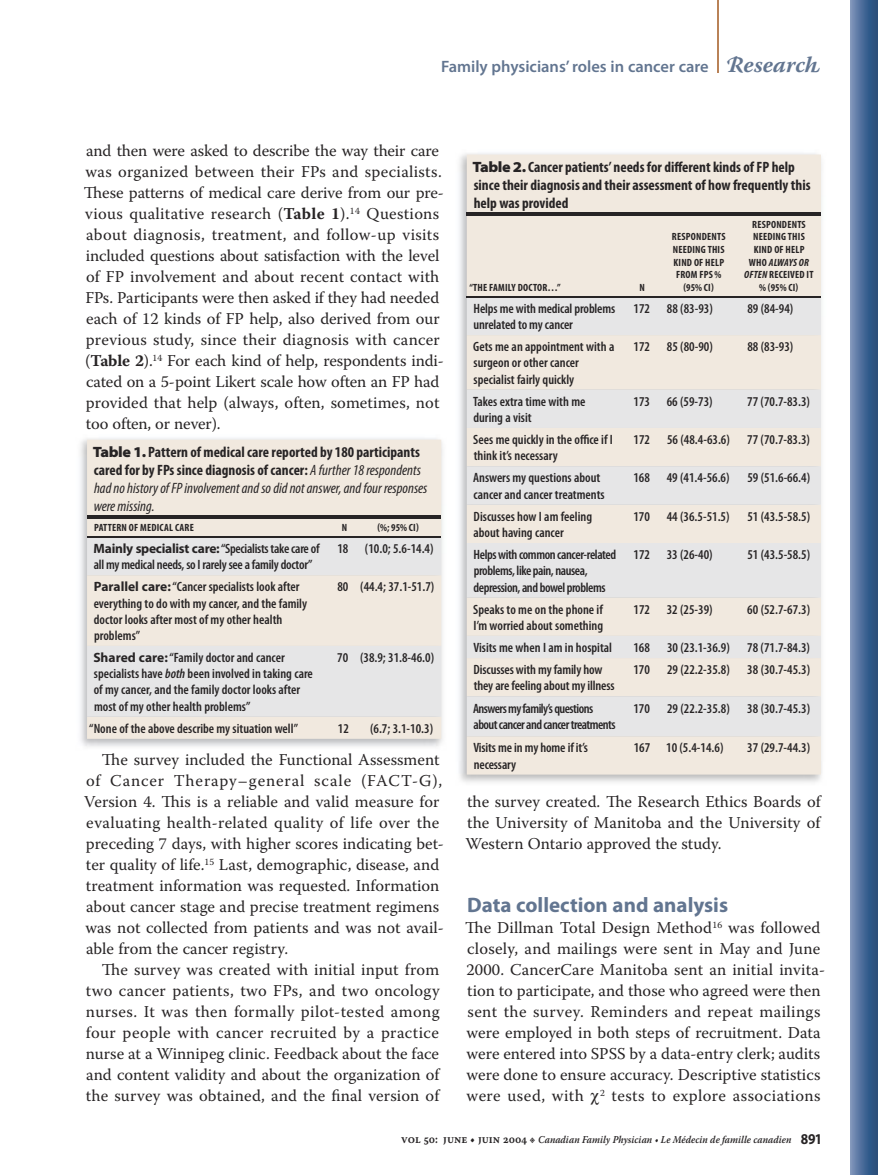
<style>
.page{position:relative;width:878px;height:1175px;background:#fff}
.page>*{position:absolute;margin:0;border:0;box-sizing:border-box;transform-origin:0 0}
.t1{font:700 21px "Myriad Pro";color:#627590}
.t2{font:16.5px/21px "Warnock Pro";letter-spacing:.005em;color:#272425}
.t3{font:600 16.5px "Myriad Pro";color:#627590}
.t4{font:italic condensed 15px/18px "Myriad Pro";color:#272425}
.t5{font:700 condensed 15px/18px "Myriad Pro";color:#272425}
.t6{font:600 condensed 13.5px/16.2px "Myriad Pro";color:#272425}
.t7{font:600 condensed 13.5px/16.2px "Myriad Pro";letter-spacing:-.02em;color:#272425}
.t8{font:600 condensed 13.5px/16.2px "Myriad Pro";letter-spacing:-.03em;color:#272425}
.t9{font:600 condensed 13.5px/16.2px "Myriad Pro";letter-spacing:-.04em;color:#272425}
.t10{font:700 condensed 10.5px/12.6px "Myriad Pro";letter-spacing:.02em;color:#272425;text-align:center}
.t11{font:italic 600 10.5px "Warnock Pro";color:#272425;scale:.9 1}
.s1{font-family:"Warnock Pro";font-weight:700;font-style:italic;font-size:22.5px}
.s2{font-weight:700}
.s3{font-weight:900;font-style:normal;font-stretch:semi-expanded}
.s4{font-weight:700;font-style:normal}
.s5{font-weight:700;font-stretch:normal}
.s6{font-style:italic}
.s7{font-weight:900;font-stretch:semi-expanded}
.s8{font-family:"Warnock Pro Semibold Capt";font-weight:400;font-style:normal;font-size:12px}
.s9{font-family:"Warnock Pro Capt";font-weight:400;font-style:normal;font-size:12px}
.s10{font-family:"Myriad Pro";font-weight:700;font-style:normal;font-size:15px}
</style>
<div class="page">
<div style="left:850px;top:0;width:28px;height:1174px;background:linear-gradient(to right,#7890b9,#1e4978)"></div>
<hr style="left:717px;top:0;width:2px;height:72px;background:#b98257">
<img style="left:80px;top:438px;width:363px;height:309px">
<div style="left:87px;top:440px;width:354px;height:299px;background:#f1e9df"></div>
<svg style="left:87px;top:537px;width:354px;height:179px;background:#e9e6e2"></svg>
<hr style="left:87px;top:515px;width:243px;height:3px;background:#272425">
<hr style="left:330px;top:515px;width:111px;height:3px;background:#272425">
<hr style="left:87px;top:536px;width:243px;height:1px;background:#272425">
<hr style="left:330px;top:536px;width:111px;height:1px;background:#272425">
<img style="left:459px;top:153px;width:363px;height:629px">
<div style="left:466px;top:154px;width:354px;height:620px;background:#f1e9df"></div>
<svg style="left:466px;top:297px;width:354px;height:439px;background:#eae6e2"></svg>
<hr style="left:466px;top:212px;width:158px;height:3px;background:#272425">
<hr style="left:624px;top:212px;width:36px;height:3px;background:#272425">
<hr style="left:660px;top:212px;width:76px;height:3px;background:#272425">
<hr style="left:736px;top:212px;width:84px;height:3px;background:#272425">
<hr style="left:466px;top:296px;width:158px;height:1px;background:#272425">
<hr style="left:624px;top:296px;width:36px;height:1px;background:#272425">
<hr style="left:660px;top:296px;width:76px;height:1px;background:#272425">
<hr style="left:736px;top:296px;width:84px;height:1px;background:#272425">
<p class="t3" style="left:441px;top:57px;width:381px">Family physicians’ roles in cancer care <span class="s1">Research</span></p>
<p class="t2" style="left:84px;top:140px;width:361px">and then were asked to describe the way their care was organized between their FPs and specialists.<br>These patterns of medical care derive from our pre&shy;vious qualitative research (<span class="s2">Table 1</span>).<sup>14</sup> Questions about diagnosis, treatment, and follow-up visits included questions about satisfaction with the level of FP involvement and about recent contact with FPs. Participants were then asked if they had needed each of 12 kinds of FP help, also derived from our previous study, since their diagnosis with cancer (<span class="s2">Table 2</span>).<sup>14</sup> For each kind of help, respondents indi&shy;cated on a 5-point Likert scale how often an FP had provided that help (always, often, sometimes, not too often, or never).</p>
<p class="t4" style="left:93px;top:443px;width:336px"><span class="s3">Table 1.</span> <span class="s4">Pattern of medical care reported by 180 participants cared for by FPs since diagnosis of cancer:</span> A further 18 respondents had no history of FP involvement and so did not answer, and four responses were missing.</p>
<p class="t10" style="left:94px;top:521px;width:101px">PATTERN OF MEDICAL CARE</p>
<p class="t10" style="left:341px;top:521px;width:7px">N</p>
<p class="t10" style="left:377px;top:521px;width:43px">(%; 95% CI)</p>
<p class="t7" style="left:94px;top:540px;width:227px"><span class="s5">Mainly specialist care:</span> “Specialists take care of all my medical needs, so I rarely see a family doctor”</p>
<p class="t6" style="left:337px;top:540px;width:98px">18 (10.0; 5.6-14.4)</p>
<p class="t6" style="left:94px;top:579px;width:215px"><span class="s5">Parallel care:</span> “Cancer specialists look after everything to do with my cancer, and the family doctor looks after most of my other health problems”</p>
<p class="t6" style="left:337px;top:579px;width:98px">80 (44.4; 37.1-51.7)</p>
<p class="t6" style="left:93px;top:649px;width:221px"><span class="s5">Shared care:</span> “Family doctor and cancer specialists have <span class="s6">both</span> been involved in taking care of my cancer, and the family doctor looks after most of my other health problems”</p>
<p class="t6" style="left:337px;top:649px;width:98px">70 (38.9; 31.8-46.0)</p>
<p class="t6" style="left:89px;top:720px;width:210px">“None of the above describe my situation well”</p>
<p class="t6" style="left:338px;top:720px;width:13px">12</p>
<p class="t6" style="left:370px;top:720px;width:65px">(6.7; 3.1-10.3)</p>
<p class="t2" style="left:84px;top:749px;width:361px;text-indent:18px">The survey included the Functional Assessment of Cancer Therapy–general scale (FACT-G), Version 4. This is a reliable and valid measure for evaluating health-related quality of life over the preceding 7 days, with higher scores indicating bet&shy;ter quality of life.<sup>15</sup> Last, demographic, disease, and treatment information was requested. Information about cancer stage and precise treatment regimens was not collected from patients and was not avail&shy;able from the cancer registry.</p>
<p class="t2" style="left:86px;top:959px;width:355px;text-align:justify;text-indent:16px">The survey was created with initial input from two cancer patients, two FPs, and two oncology nurses. It was then formally pilot-tested among four people with cancer recruited by a practice nurse at a Winnipeg clinic. Feedback about the face and content validity and about the organization of the survey was obtained, and the final version of</p>
<p class="t5" style="left:472px;top:158px;width:339px"><span class="s7">Table 2.</span> Cancer patients’ needs for different kinds of FP help since their diagnosis and their assessment of how frequently this help was provided</p>
<p class="t10" style="left:469px;top:281px;width:93px">“THE FAMILY DOCTOR…”</p>
<p class="t10" style="left:639px;top:281px;width:7px">N</p>
<p class="t10" style="left:672px;top:231px;width:55px">RESPONDENTS<br>NEEDING THIS<br>KIND OF HELP<br>FROM FPS % (95% CI)</p>
<p class="t10" style="left:744px;top:218px;width:71px">RESPONDENTS<br>NEEDING THIS<br>KIND OF HELP<br>WHO <span class="s6">ALWAYS OR<br>OFTEN</span> RECEIVED IT % (95% CI)</p>
<p class="t6" style="left:473px;top:300px;width:143px">Helps me with medical problems unrelated to my cancer</p>
<p class="t6" style="left:633px;top:300px;width:81px">172 88 (83-93)</p>
<p class="t6" style="left:747px;top:300px;width:47px">89 (84-94)</p>
<p class="t6" style="left:473px;top:339px;width:143px">Gets me an appointment with a surgeon or other cancer specialist fairly quickly</p>
<p class="t6" style="left:633px;top:339px;width:81px">172 85 (80-90)</p>
<p class="t6" style="left:747px;top:339px;width:47px">88 (83-93)</p>
<p class="t6" style="left:473px;top:393px;width:114px">Takes extra time with me during a visit</p>
<p class="t6" style="left:633px;top:393px;width:81px">173 66 (59-73)</p>
<p class="t6" style="left:747px;top:393px;width:64px">77 (70.7-83.3)</p>
<p class="t6" style="left:473px;top:432px;width:141px">Sees me quickly in the office if I think it’s necessary</p>
<p class="t6" style="left:633px;top:432px;width:18px">172</p>
<p class="t6" style="left:667px;top:432px;width:64px">56 (48.4-63.6)</p>
<p class="t6" style="left:747px;top:432px;width:64px">77 (70.7-83.3)</p>
<p class="t6" style="left:473px;top:470px;width:133px">Answers my questions about cancer and cancer treatments</p>
<p class="t6" style="left:633px;top:470px;width:98px">168 49 (41.4-56.6)</p>
<p class="t6" style="left:747px;top:470px;width:64px">59 (51.6-66.4)</p>
<p class="t6" style="left:473px;top:508px;width:120px">Discusses how I am feeling about having cancer</p>
<p class="t6" style="left:633px;top:508px;width:98px">170 44 (36.5-51.5)</p>
<p class="t6" style="left:747px;top:508px;width:64px">51 (43.5-58.5)</p>
<p class="t8" style="left:473px;top:547px;width:144px">Helps with common cancer-related problems, like pain, nausea, depression, and bowel problems</p>
<p class="t6" style="left:633px;top:547px;width:81px">172 33 (26-40)</p>
<p class="t6" style="left:747px;top:547px;width:64px">51 (43.5-58.5)</p>
<p class="t6" style="left:473px;top:601px;width:131px">Speaks to me on the phone if<br>I’m worried about something</p>
<p class="t6" style="left:633px;top:601px;width:81px">172 32 (25-39)</p>
<p class="t6" style="left:747px;top:601px;width:64px">60 (52.7-67.3)</p>
<p class="t6" style="left:473px;top:639px;width:140px">Visits me when I am in hospital</p>
<p class="t6" style="left:633px;top:639px;width:18px">168</p>
<p class="t6" style="left:667px;top:639px;width:64px">30 (23.1-36.9)</p>
<p class="t6" style="left:747px;top:639px;width:64px">78 (71.7-84.3)</p>
<p class="t6" style="left:473px;top:662px;width:142px">Discusses with my family how they are feeling about my illness</p>
<p class="t6" style="left:633px;top:662px;width:18px">170</p>
<p class="t6" style="left:667px;top:662px;width:64px">29 (22.2-35.8)</p>
<p class="t6" style="left:747px;top:662px;width:64px">38 (30.7-45.3)</p>
<p class="t9" style="left:473px;top:700px;width:144px">Answers my family’s questions about cancer and cancer treatments</p>
<p class="t6" style="left:633px;top:700px;width:18px">170</p>
<p class="t6" style="left:667px;top:700px;width:64px">29 (22.2-35.8)</p>
<p class="t6" style="left:747px;top:700px;width:64px">38 (30.7-45.3)</p>
<p class="t6" style="left:473px;top:740px;width:116px">Visits me in my home if it’s necessary</p>
<p class="t6" style="left:633px;top:740px;width:91px">167 10 (5.4-14.6)</p>
<p class="t6" style="left:747px;top:740px;width:64px">37 (29.7-44.3)</p>
<p class="t2" style="left:465px;top:791px;width:357px;text-align:justify">the survey created. The Research Ethics Boards of the University of Manitoba and the University of Western Ontario approved the study.</p>
<p class="t1" style="left:467px;top:893px;width:262px">Data collection and analysis</p>
<p class="t2" style="left:465px;top:917px;width:361px">The Dillman Total Design Method<sup>16</sup> was followed closely, and mailings were sent in May and June 2000. CancerCare Manitoba sent an initial invita&shy;tion to participate, and those who agreed were then sent the survey. Reminders and repeat mailings were employed in both steps of recruitment. Data were entered into SPSS by a data-entry clerk; audits were done to ensure accuracy. Descriptive statistics were used, with <sup>2</sup> tests to explore associations</p>
<p class="t11" style="left:401px;top:1133px;width:468px"><span class="s8">VOL 50: JUNE • JUIN 2004</span> <span class="s9">d</span> Canadian Family Physician • Le Médecin de famille canadien <span class="s10">891</span></p>
</div>
